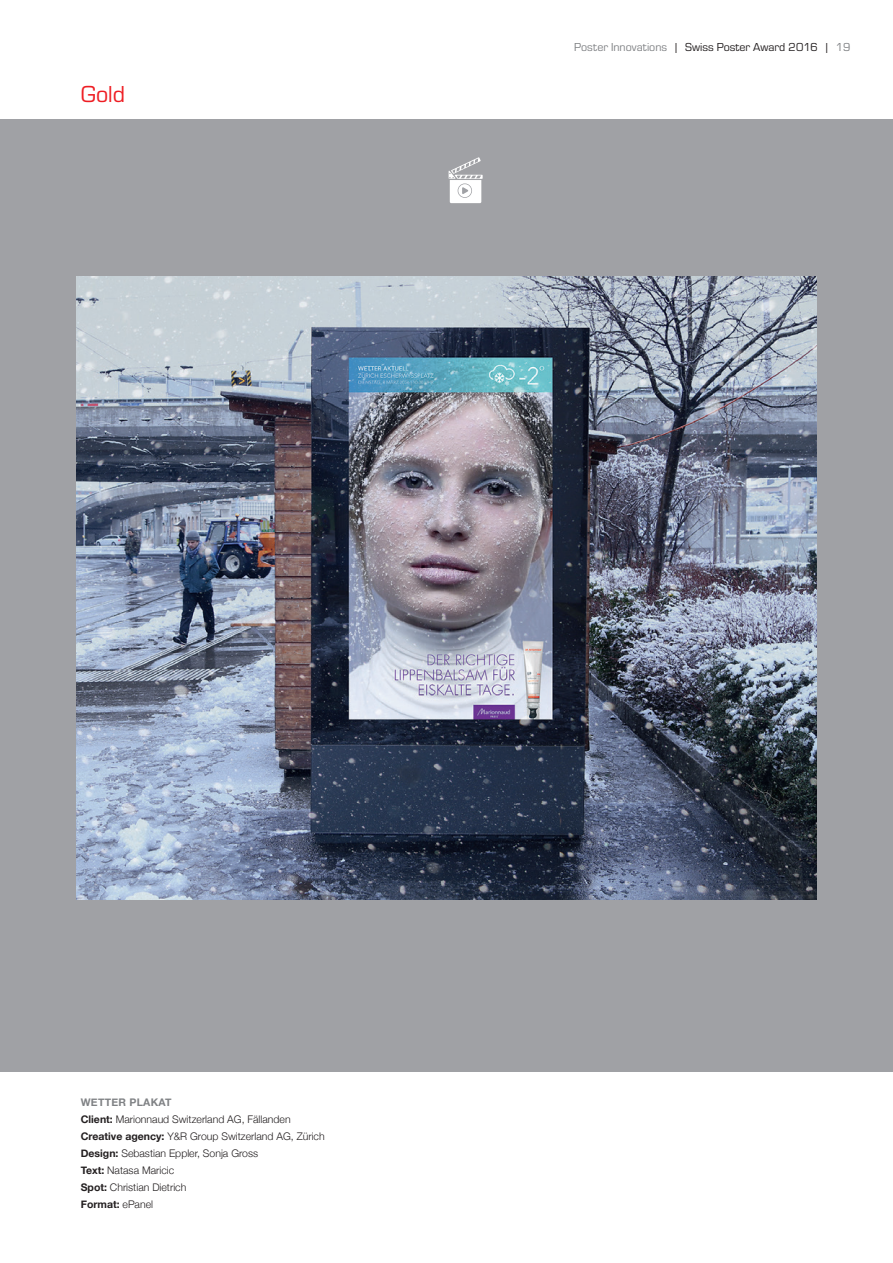
<style>
.page{position:relative;width:893px;height:1263px;background:#fff}
.page>*{position:absolute;margin:0;border:0;box-sizing:border-box;transform-origin:0 0}
.t1{font:24px "Eurostile";color:#ee1d23}
.t2{font:12px "Eurostile";color:#231f20}
.t3{font:300 10.5px/17px "Helvetica Neue";color:#231f20}
.s1{color:#808285}
.s2{font-weight:700;color:#808285}
.s3{font-weight:700}
</style>
<div class="page">
<div style="left:0;top:119px;width:893px;height:953px;background:#a0a1a5"></div>
<img style="left:77px;top:276px;width:739px;height:623px">
<svg style="left:449px;top:157px;width:34px;height:46px"></svg>
<h1 class="t1" style="left:81px;top:78px;width:46px">Gold</h1>
<p class="t2" style="left:574px;top:39px;width:278px"><span class="s1">Poster Innovations</span> | Swiss Poster Award 2016 | <span class="s1">19</span></p>
<p class="t3" style="left:81px;top:1093px;width:245px"><span class="s2">WETTER PLAKAT<br></span><span class="s3">Client:</span> Marionnaud Switzerland AG, Fällanden<br><span class="s3">Creative agency:</span> Y&amp;R Group Switzerland AG, Zürich<br><span class="s3">Design:</span> Sebastian Eppler, Sonja Gross<br><span class="s3">Text:</span> Natasa Maricic<br><span class="s3">Spot:</span> Christian Dietrich<br><span class="s3">Format:</span> ePanel</p>
</div>
